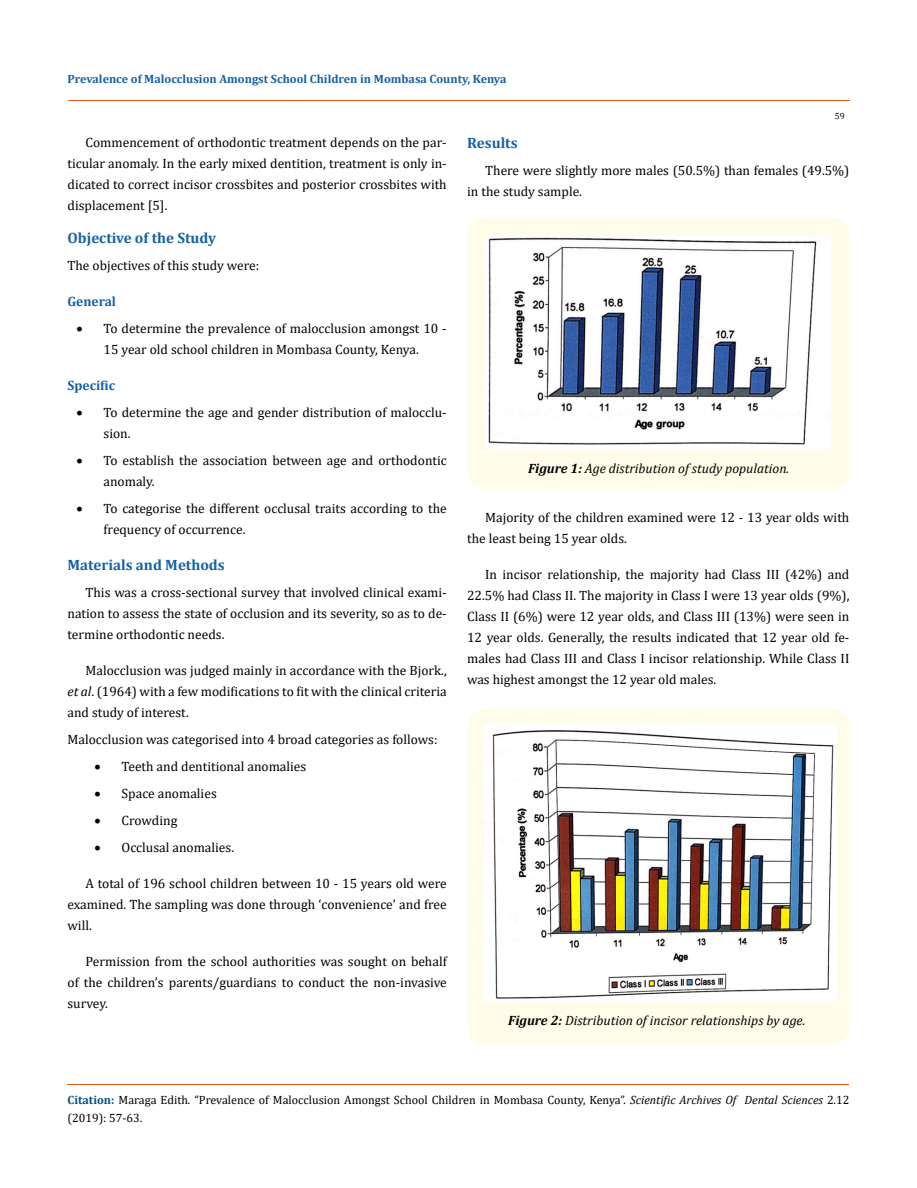
<style>
.page{position:relative;width:917px;height:1188px;background:#fff}
.page>*{position:absolute;margin:0;border:0;box-sizing:border-box;transform-origin:0 0}
.t1{font:700 15px "Cambria";color:#1560a6}
.t2{font:13.5px/21px "Cambria";color:#000;text-align:justify}
.t3{font:italic 13.5px "Cambria";color:#000}
.t4{font:700 13.5px "Cambria";color:#1560a6}
.t5{font:12px/18px "Cambria";color:#000}
.t6{font:700 12px "Cambria";color:#1560a6}
.t7{font:9px "Cambria";color:#000}
.s1{font-style:italic}
.s2{font-weight:700}
.s3{font-weight:700;color:#035089}
</style>
<div class="page">
<hr style="left:68px;top:101px;width:781px;height:1px;background:#e05d1a">
<div style="left:467px;top:218px;width:382px;height:271px;background:#fffde9;border-radius:18px"></div>
<img style="left:486px;top:237px;width:344px;height:211px">
<div style="left:467px;top:709px;width:382px;height:336px;background:#fffde9;border-radius:18px"></div>
<img style="left:484px;top:724px;width:352px;height:277px">
<hr style="left:67px;top:1084px;width:782px;height:1px;background:#e05d1a">
<p class="t6" style="left:68px;top:71px;width:440px">Prevalence of Malocclusion Amongst School Children in Mombasa County, Kenya</p>
<p class="t7" style="left:834px;top:110px;width:11px">59</p>
<p class="t2" style="left:67px;top:131px;width:381px;text-indent:18px">Commencement of orthodontic treatment depends on the par&shy;ticular anomaly. In the early mixed dentition, treatment is only in&shy;dicated to correct incisor crossbites and posterior crossbites with displacement [5].</p>
<p class="t1" style="left:67px;top:227px;width:150px">Objective of the Study</p>
<p class="t2" style="left:67px;top:254px;width:193px">The objectives of this study were:</p>
<p class="t4" style="left:67px;top:291px;width:50px">General</p>
<p class="t2" style="left:76px;top:317px;width:372px;text-align:center">• To determine the prevalence of malocclusion amongst 10 -<br>15 year old school children in Mombasa County, Kenya.</p>
<p class="t4" style="left:67px;top:375px;width:49px">Specific</p>
<p class="t2" style="left:103px;top:401px;width:345px;text-indent:-27px">• To determine the age and gender distribution of malocclu&shy;sion.</p>
<p class="t2" style="left:103px;top:449px;width:345px;text-indent:-27px">• To establish the association between age and orthodontic anomaly.</p>
<p class="t2" style="left:103px;top:497px;width:345px;text-indent:-27px">• To categorise the different occlusal traits according to the frequency of occurrence.</p>
<p class="t1" style="left:67px;top:554px;width:159px">Materials and Methods</p>
<p class="t2" style="left:67px;top:581px;width:381px;text-indent:18px">This was a cross-sectional survey that involved clinical exami&shy;nation to assess the state of occlusion and its severity, so as to de&shy;termine orthodontic needs.</p>
<p class="t2" style="left:67px;top:659px;width:381px;text-indent:18px">Malocclusion was judged mainly in accordance with the Bjork., <span class="s1">et al</span>. (1964) with a few modifications to fit with the clinical criteria and study of interest.</p>
<p class="t2" style="left:67px;top:728px;width:371px">Malocclusion was categorised into 4 broad categories as follows:</p>
<p class="t2" style="left:94px;top:755px;width:213px">• Teeth and dentitional anomalies</p>
<p class="t2" style="left:94px;top:782px;width:124px">• Space anomalies</p>
<p class="t2" style="left:94px;top:809px;width:84px">• Crowding</p>
<p class="t2" style="left:94px;top:836px;width:141px">• Occlusal anomalies.</p>
<p class="t2" style="left:67px;top:872px;width:381px;text-indent:18px">A total of 196 school children between 10 - 15 years old were examined. The sampling was done through ‘convenience’ and free will.</p>
<p class="t2" style="left:67px;top:950px;width:381px;text-indent:18px">Permission from the school authorities was sought on behalf of the children’s parents/guardians to conduct the non-invasive survey.</p>
<p class="t1" style="left:467px;top:132px;width:52px">Results</p>
<p class="t2" style="left:467px;top:160px;width:384px;text-indent:18px">There were slightly more males (50.5%) than females (49.5%) in the study sample.</p>
<p class="t3" style="left:528px;top:459px;width:263px"><span class="s2">Figure 1:</span> Age distribution of study population.</p>
<p class="t2" style="left:467px;top:507px;width:384px;text-indent:18px">Majority of the children examined were 12 - 13 year olds with the least being 15 year olds.</p>
<p class="t2" style="left:467px;top:564px;width:384px;text-indent:18px">In incisor relationship, the majority had Class III (42%) and 22.5% had Class II. The majority in Class I were 13 year olds (9%), Class II (6%) were 12 year olds, and Class III (13%) were seen in 12 year olds. Generally, the results indicated that 12 year old fe&shy;males had Class III and Class I incisor relationship. While Class II was highest amongst the 12 year old males.</p>
<p class="t3" style="left:508px;top:1011px;width:299px"><span class="s2">Figure 2:</span> Distribution of incisor relationships by age.</p>
<p class="t5" style="left:67px;top:1090px;width:783px"><span class="s3">Citation:</span> Maraga Edith<span class="s1">.</span> “Prevalence of Malocclusion Amongst School Children in Mombasa County, Kenya”. <span class="s1">Scientific Archives Of Dental Sciences</span> 2.12 (2019): 57-63.</p>
</div>
